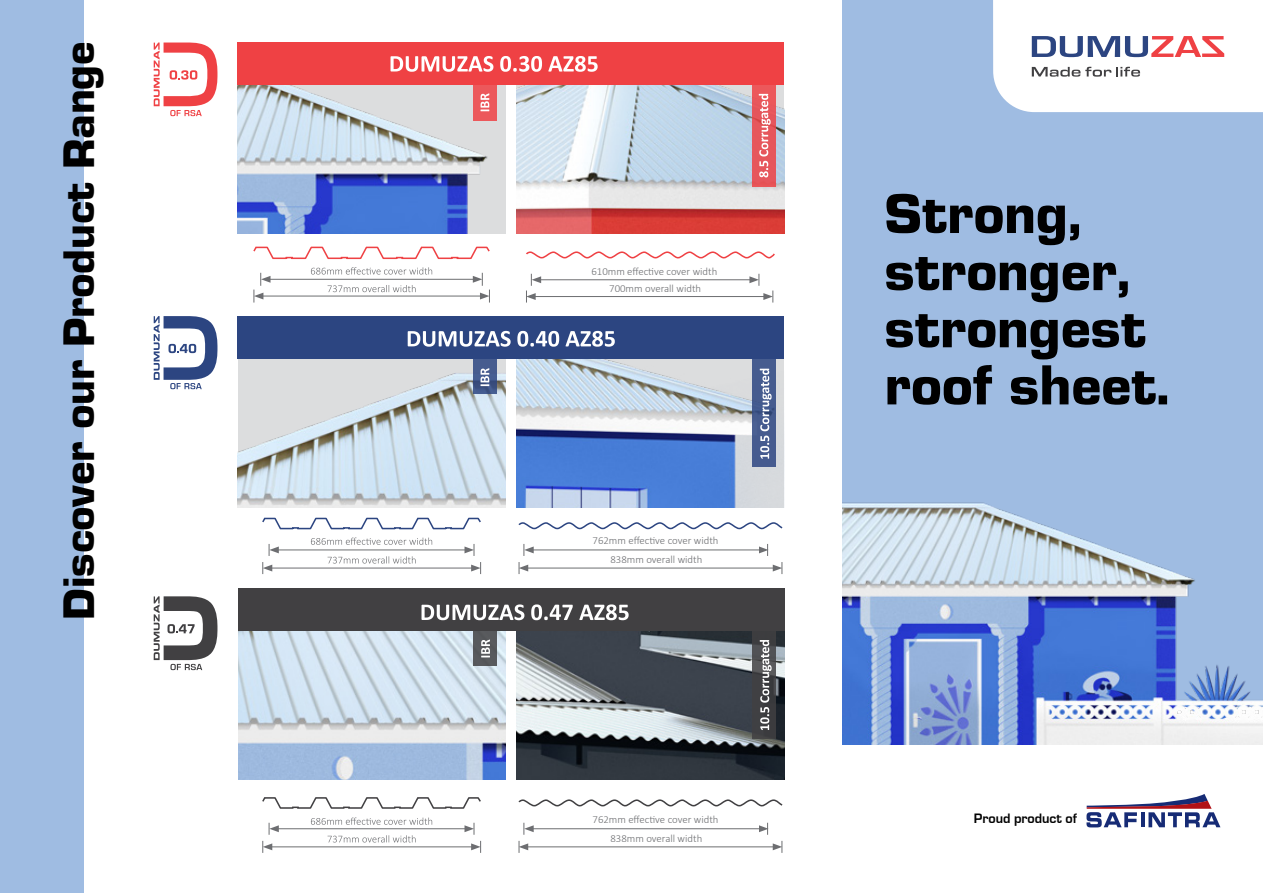
<style>
.page{position:relative;width:1263px;height:893px;background:#fff}
.page>*{position:absolute;margin:0;border:0;box-sizing:border-box;transform-origin:0 0}
.t1{font:900 58.65px/57.2px "Eurostile";color:#000}
.t2{font:900 45.6px "Eurostile";color:#000}
.t3{font:700 14.1px "Eurostile";color:#000}
.t4{font:300 10.8px "Calibri";color:#6d6e71}
</style>
<div class="page">
<img style="left:517px;top:631px;width:267px;height:148px">
<svg style="left:752px;top:631px;width:24px;height:107px;background:#434346"></svg>
<svg style="left:760px;top:640px;width:11px;height:90px"></svg>
<img style="left:238px;top:631px;width:268px;height:148px">
<div style="left:474px;top:631px;width:23px;height:35px;background:#58595d"></div>
<svg style="left:481px;top:639px;width:9px;height:18px"></svg>
<img style="left:517px;top:359px;width:267px;height:148px">
<img style="left:517px;top:85px;width:267px;height:149px">
<div style="left:0;top:0;width:83px;height:893px;background:#9fbce2"></div>
<div style="left:842px;top:0;width:421px;height:707px;background:#9fbce2"></div>
<img style="left:842px;top:502px;width:421px;height:242px">
<img style="left:238px;top:85px;width:267px;height:149px">
<div style="left:752px;top:85px;width:24px;height:101px;background:#e6565c"></div>
<svg style="left:759px;top:94px;width:12px;height:83px"></svg>
<div style="left:473px;top:85px;width:24px;height:35px;background:#ec585b"></div>
<svg style="left:480px;top:93px;width:9px;height:18px"></svg>
<img style="left:238px;top:359px;width:267px;height:148px">
<div style="left:752px;top:358px;width:24px;height:109px;background:#465b8f"></div>
<svg style="left:760px;top:369px;width:11px;height:90px"></svg>
<svg style="left:473px;top:359px;width:24px;height:35px"></svg>
<svg style="left:480px;top:368px;width:9px;height:18px"></svg>
<div style="left:238px;top:43px;width:546px;height:42px;background:#ef4144"></div>
<svg style="left:390px;top:56px;width:208px;height:16px"></svg>
<div style="left:238px;top:316px;width:546px;height:43px;background:#2c4581"></div>
<svg style="left:408px;top:331px;width:207px;height:16px"></svg>
<div style="left:238px;top:588px;width:546px;height:43px;background:#414042"></div>
<svg style="left:421px;top:604px;width:208px;height:16px"></svg>
<svg style="left:154px;top:43px;width:64px;height:73px"></svg>
<svg style="left:154px;top:316px;width:64px;height:73px"></svg>
<svg style="left:154px;top:596px;width:64px;height:74px"></svg>
<svg style="left:1086px;top:794px;width:134px;height:33px"></svg>
<svg style="left:993px;top:0;width:270px;height:112px;background:#f2eff2"></svg>
<svg style="left:253px;top:246px;width:237px;height:57px"></svg>
<hr style="left:539px;top:279px;width:213px;height:1px;background:#6d6e71">
<hr style="left:533px;top:296px;width:233px;height:1px;background:#6d6e71">
<svg style="left:526px;top:274px;width:15px;height:29px"></svg>
<svg style="left:749px;top:274px;width:24px;height:29px"></svg>
<svg style="left:526px;top:251px;width:249px;height:8px"></svg>
<svg style="left:262px;top:517px;width:220px;height:57px"></svg>
<svg style="left:518px;top:522px;width:265px;height:8px"></svg>
<hr style="left:531px;top:550px;width:230px;height:1px;background:#6d6e71">
<svg style="left:523px;top:544px;width:11px;height:12px"></svg>
<svg style="left:759px;top:544px;width:9px;height:12px"></svg>
<hr style="left:526px;top:568px;width:249px;height:1px;background:#6d6e71">
<svg style="left:519px;top:562px;width:9px;height:12px"></svg>
<svg style="left:773px;top:562px;width:9px;height:12px"></svg>
<svg style="left:262px;top:797px;width:220px;height:56px"></svg>
<svg style="left:518px;top:799px;width:265px;height:8px"></svg>
<hr style="left:531px;top:828px;width:230px;height:1px;background:#6d6e71">
<svg style="left:523px;top:823px;width:11px;height:12px"></svg>
<svg style="left:759px;top:823px;width:9px;height:12px"></svg>
<hr style="left:526px;top:846px;width:249px;height:1px;background:#6d6e71">
<svg style="left:519px;top:841px;width:9px;height:12px"></svg>
<svg style="left:773px;top:841px;width:9px;height:12px"></svg>
<h2 class="t2" style="left:54px;top:620px;width:580px;rotate:-90deg">Discover our Product Range</h2>
<p class="t4" style="left:591px;top:264px;width:127px">610mm effective cover width</p>
<p class="t4" style="left:609px;top:282px;width:93px">700mm overall width</p>
<p class="t4" style="left:592px;top:534px;width:127px">762mm effective cover width</p>
<p class="t4" style="left:610px;top:553px;width:93px">838mm overall width</p>
<p class="t4" style="left:592px;top:813px;width:127px">762mm effective cover width</p>
<p class="t4" style="left:610px;top:832px;width:93px">838mm overall width</p>
<h1 class="t1" style="left:884px;top:185px;width:286px">Strong, stronger, strongest roof sheet.</h1>
<h3 class="t3" style="left:974px;top:811px;width:105px">Proud product of</h3>
</div>
